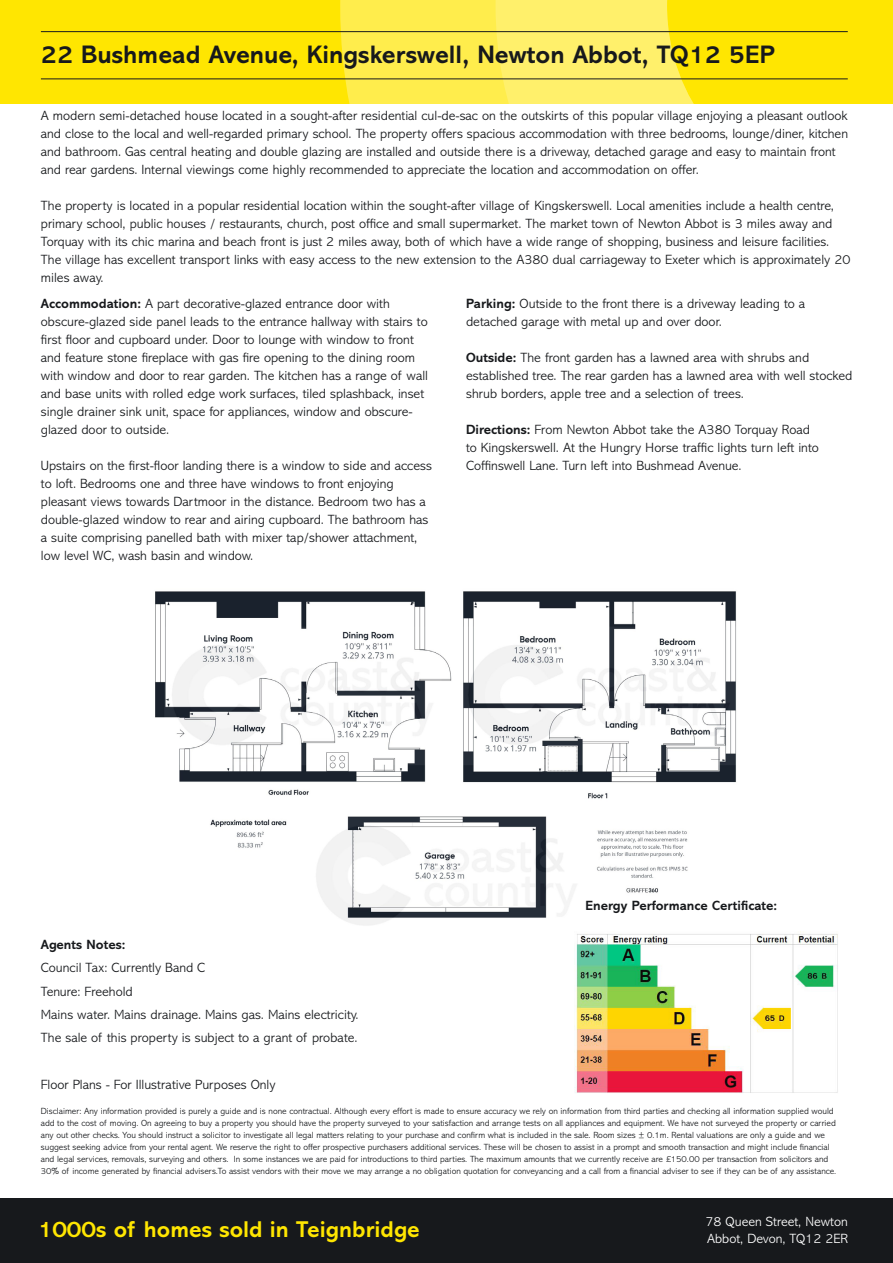
<style>
.page{position:relative;width:893px;height:1263px;background:#fff}
.page>*{position:absolute;margin:0;border:0;box-sizing:border-box;transform-origin:0 0}
.t1{font:700 25.5px "Abadi MT Std";color:#17191c}
.t2{font:700 23.1px "Abadi MT Std";color:#ffe601}
.t3{font:300 13.5px/18px "Abadi MT Std";color:#17191c}
.t4{font:300 13.5px/16.5px "Abadi MT Std";color:#fff}
.t5{font:700 13.5px "Abadi MT Std";color:#17191c}
.t6{font:300 9px/12px "Abadi MT Std";color:#17191c}
.s1{font-weight:700}
</style>
<div class="page">
<div style="left:0;top:0;width:893px;height:104px;background:#ffe601"></div>
<div style="left:340px;top:0;width:481px;height:104px;background:#ffed4c"></div>
<svg style="left:496px;top:0;width:325px;height:104px;background:#fdea3a"></svg>
<div style="left:0;top:1199px;width:893px;height:64px;background:#17191c"></div>
<img style="left:155px;top:591px;width:581px;height:334px">
<hr style="left:41px;top:31px;width:807px;height:1px;background:#17191c">
<hr style="left:41px;top:78px;width:807px;height:1px;background:#17191c">
<img style="left:575px;top:931px;width:263px;height:162px">
<p class="t1" style="left:41px;top:40px;width:736px">22 Bushmead Avenue, Kingskerswell, Newton Abbot, TQ12 5EP</p>
<p class="t3" style="left:41px;top:107px;width:809px">A modern semi-detached house located in a sought-after residential cul-de-sac on the outskirts of this popular village enjoying a pleasant outlook and close to the local and well-regarded primary school. The property offers spacious accommodation with three bedrooms, lounge/diner, kitchen and bathroom. Gas central heating and double glazing are installed and outside there is a driveway, detached garage and easy to maintain front and rear gardens. Internal viewings come highly recommended to appreciate the location and accommodation on offer.</p>
<p class="t3" style="left:41px;top:197px;width:811px">The property is located in a popular residential location within the sought-after village of Kingskerswell. Local amenities include a health centre, primary school, public houses / restaurants, church, post office and small supermarket. The market town of Newton Abbot is 3 miles away and Torquay with its chic marina and beach front is just 2 miles away, both of which have a wide range of shopping, business and leisure facilities.<br>The village has excellent transport links with easy access to the new extension to the A380 dual carriageway to Exeter which is approximately 20 miles away.</p>
<p class="t3" style="left:41px;top:295px;width:389px"><span class="s1">Accommodation:</span> A part decorative-glazed entrance door with obscure-glazed side panel leads to the entrance hallway with stairs to first floor and cupboard under. Door to lounge with window to front and feature stone fireplace with gas fire opening to the dining room with window and door to rear garden. The kitchen has a range of wall and base units with rolled edge work surfaces, tiled splashback, inset single drainer sink unit, space for appliances, window and obscure&shy;glazed door to outside.</p>
<p class="t3" style="left:41px;top:457px;width:393px">Upstairs on the first-floor landing there is a window to side and access to loft. Bedrooms one and three have windows to front enjoying pleasant views towards Dartmoor in the distance. Bedroom two has a double-glazed window to rear and airing cupboard. The bathroom has a suite comprising panelled bath with mixer tap/shower attachment, low level WC, wash basin and window.</p>
<p class="t3" style="left:466px;top:295px;width:341px"><span class="s1">Parking:</span> Outside to the front there is a driveway leading to a detached garage with metal up and over door.</p>
<p class="t3" style="left:466px;top:349px;width:388px"><span class="s1">Outside:</span> The front garden has a lawned area with shrubs and established tree. The rear garden has a lawned area with well stocked shrub borders, apple tree and a selection of trees.</p>
<p class="t3" style="left:466px;top:421px;width:354px"><span class="s1">Directions:</span> From Newton Abbot take the A380 Torquay Road to Kingskerswell. At the Hungry Horse traffic lights turn left into<br>Coffinswell Lane. Turn left into Bushmead Avenue.</p>
<p class="t5" style="left:585px;top:898px;width:193px">Energy Performance Certificate:</p>
<p class="t3" style="left:41px;top:933px;width:166px;line-height:23.2px"><span class="s1">Agents Notes:<br></span>Council Tax: Currently Band C</p>
<p class="t3" style="left:41px;top:982px;width:93px">Tenure: Freehold</p>
<p class="t3" style="left:41px;top:1005px;width:319px">Mains water. Mains drainage. Mains gas. Mains electricity.</p>
<p class="t3" style="left:41px;top:1029px;width:318px">The sale of this property is subject to a grant of probate.</p>
<p class="t3" style="left:41px;top:1075px;width:236px">Floor Plans - For Illustrative Purposes Only</p>
<p class="t6" style="left:41px;top:1105px;width:797px">Disclaimer: Any information provided is purely a guide and is none contractual. Although every effort is made to ensure accuracy we rely on information from third parties and checking all information supplied would add to the cost of moving. On agreeing to buy a property you should have the property surveyed to your satisfaction and arrange tests on all appliances and equipment. We have not surveyed the property or carried any out other checks. You should instruct a solicitor to investigate all legal matters relating to your purchase and confirm what is included in the sale. Room sizes ± 0.1m. Rental valuations are only a guide and we suggest seeking advice from your rental agent. We reserve the right to offer prospective purchasers additional services. These will be chosen to assist in a prompt and smooth transaction and might include financial and legal services, removals, surveying and others. In some instances we are paid for introductions to third parties. The maximum amounts that we currently receive are £150.00 per transaction from solicitors and 30% of income generated by financial advisers.To assist vendors with their move we may arrange a no obligation quotation for conveyancing and a call from a financial adviser to see if they can be of any assistance.</p>
<p class="t2" style="left:38px;top:1216px;width:383px">1000s of homes sold in Teignbridge</p>
<p class="t4" style="left:706px;top:1214px;width:144px">78 Queen Street, Newton<br>Abbot, Devon, TQ12 2ER</p>
</div>
